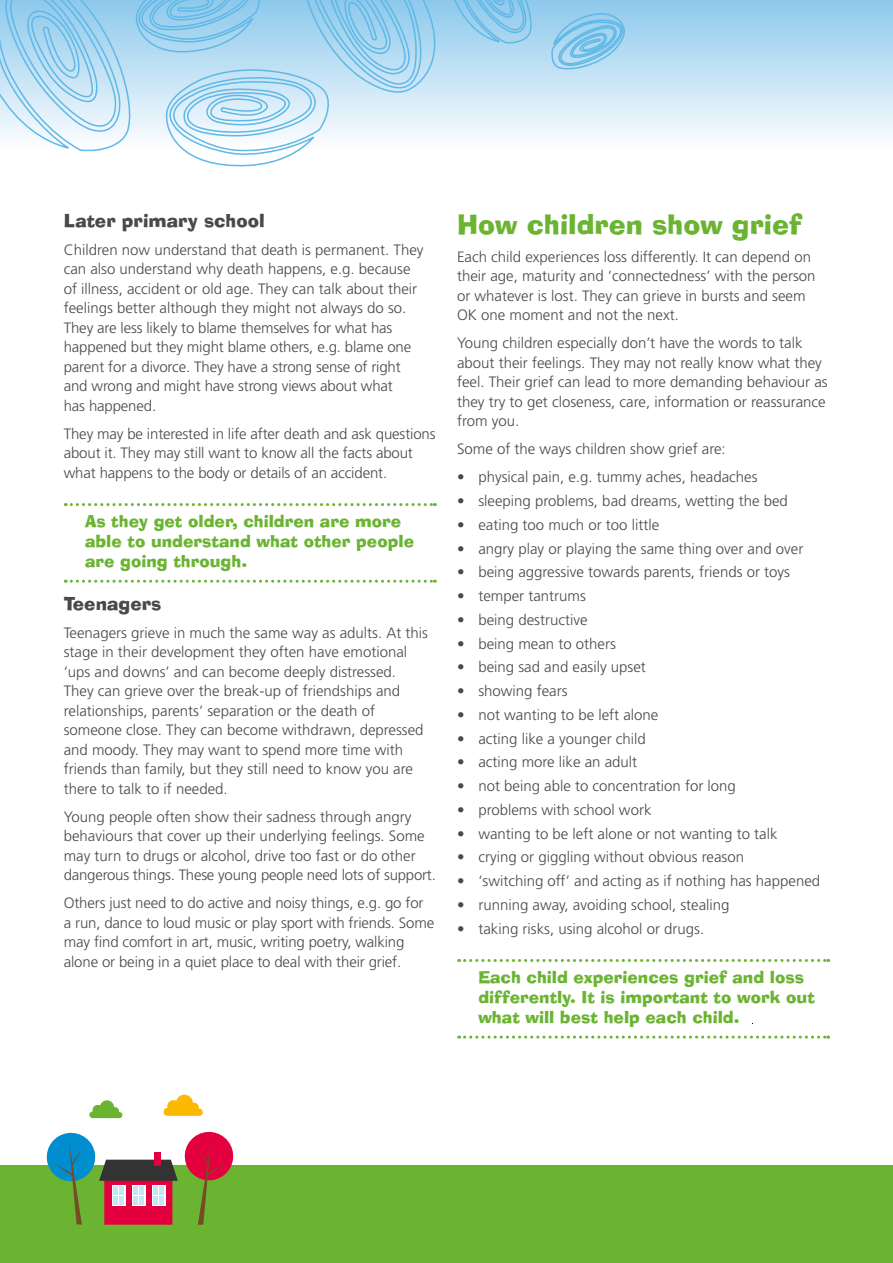
<style>
.page{position:relative;width:893px;height:1263px;background:#fff}
.page>*{position:absolute;margin:0;border:0;box-sizing:border-box;transform-origin:0 0}
.t1{font:27px "Ad Lib BT";color:#6bb432}
.t2{font:18px "Ad Lib BT";color:#494947}
.t3{font:16.5px/19.8px "Ad Lib BT";color:#6bb432}
.t4{font:300 15px/19.5px "Frutiger LT Std";color:#494947}
</style>
<div class="page">
<div style="left:0;top:1165px;width:893px;height:98px;background:#6bb432"></div>
<div style="left:0;top:0;width:893px;height:151px;background:linear-gradient(to bottom,#8dc8ec,#fefefe)"></div>
<svg style="left:0;top:0;width:626px;height:167px"></svg>
<svg style="left:65px;top:503px;width:370px;height:3px"></svg>
<svg style="left:65px;top:580px;width:370px;height:3px"></svg>
<svg style="left:459px;top:959px;width:370px;height:3px"></svg>
<svg style="left:459px;top:1035px;width:370px;height:3px"></svg>
<svg style="left:46px;top:1131px;width:188px;height:94px"></svg>
<svg style="left:163px;top:1095px;width:40px;height:21px"></svg>
<svg style="left:89px;top:1100px;width:33px;height:18px"></svg>
<p class="t2" style="left:64px;top:209px;width:202px">Later primary school</p>
<p class="t4" style="left:64px;top:240px;width:361px">Children now understand that death is permanent. They can also understand why death happens, e.g. because of illness, accident or old age. They can talk about their feelings better although they might not always do so.<br>They are less likely to blame themselves for what has happened but they might blame others, e.g. blame one parent for a divorce. They have a strong sense of right and wrong and might have strong views about what<br>has happened.</p>
<p class="t4" style="left:64px;top:424px;width:373px">They may be interested in life after death and ask questions about it. They may still want to know all the facts about what happens to the body or details of an accident.</p>
<p class="t3" style="left:85px;top:511px;width:331px">As they get older, children are more able to understand what other people are going through.</p>
<p class="t2" style="left:64px;top:592px;width:99px">Teenagers</p>
<p class="t4" style="left:64px;top:623px;width:366px">Teenagers grieve in much the same way as adults. At this stage in their development they often have emotional ‘ups and downs’ and can become deeply distressed.<br>They can grieve over the break-up of friendships and relationships, parents’ separation or the death of someone close. They can become withdrawn, depressed and moody. They may want to spend more time with friends than family, but they still need to know you are there to talk to if needed.</p>
<p class="t4" style="left:64px;top:807px;width:374px">Young people often show their sadness through angry behaviours that cover up their underlying feelings. Some may turn to drugs or alcohol, drive too fast or do other dangerous things. These young people need lots of support.</p>
<p class="t4" style="left:64px;top:894px;width:372px">Others just need to do active and noisy things, e.g. go for a run, dance to loud music or play sport with friends. Some may find comfort in art, music, writing poetry, walking alone or being in a quiet place to deal with their grief.</p>
<h1 class="t1" style="left:457px;top:207px;width:346px">How children show grief</h1>
<p class="t4" style="left:457px;top:247px;width:360px">Each child experiences loss differently. It can depend on their age, maturity and ‘connectedness’ with the person or whatever is lost. They can grieve in bursts and seem OK one moment and not the next.</p>
<p class="t4" style="left:457px;top:334px;width:372px">Young children especially don’t have the words to talk about their feelings. They may not really know what they feel. Their grief can lead to more demanding behaviour as they try to get closeness, care, information or reassurance from you.</p>
<p class="t4" style="left:457px;top:440px;width:270px">Some of the ways children show grief are:</p>
<p class="t4" style="left:457px;top:468px;width:302px">• physical pain, e.g. tummy aches, headaches</p>
<p class="t4" style="left:457px;top:491px;width:332px">• sleeping problems, bad dreams, wetting the bed</p>
<p class="t4" style="left:457px;top:515px;width:204px">• eating too much or too little</p>
<p class="t4" style="left:457px;top:539px;width:348px">• angry play or playing the same thing over and over</p>
<p class="t4" style="left:457px;top:563px;width:334px">• being aggressive towards parents, friends or toys</p>
<p class="t4" style="left:457px;top:586px;width:130px">• temper tantrums</p>
<p class="t4" style="left:457px;top:610px;width:132px">• being destructive</p>
<p class="t4" style="left:457px;top:634px;width:160px">• being mean to others</p>
<p class="t4" style="left:457px;top:658px;width:190px">• being sad and easily upset</p>
<p class="t4" style="left:457px;top:681px;width:112px">• showing fears</p>
<p class="t4" style="left:457px;top:705px;width:203px">• not wanting to be left alone</p>
<p class="t4" style="left:457px;top:729px;width:190px">• acting like a younger child</p>
<p class="t4" style="left:457px;top:753px;width:182px">• acting more like an adult</p>
<p class="t4" style="left:457px;top:776px;width:280px">• not being able to concentration for long</p>
<p class="t4" style="left:457px;top:800px;width:196px">• problems with school work</p>
<p class="t4" style="left:457px;top:824px;width:322px">• wanting to be left alone or not wanting to talk</p>
<p class="t4" style="left:457px;top:847px;width:288px">• crying or giggling without obvious reason</p>
<p class="t4" style="left:457px;top:871px;width:365px">• ‘switching off’ and acting as if nothing has happened</p>
<p class="t4" style="left:457px;top:895px;width:274px">• running away, avoiding school, stealing</p>
<p class="t4" style="left:457px;top:919px;width:249px">• taking risks, using alcohol or drugs.</p>
<p class="t3" style="left:478px;top:967px;width:338px">Each child experiences grief and loss differently. It is important to work out what will best help each child.</p>
</div>
